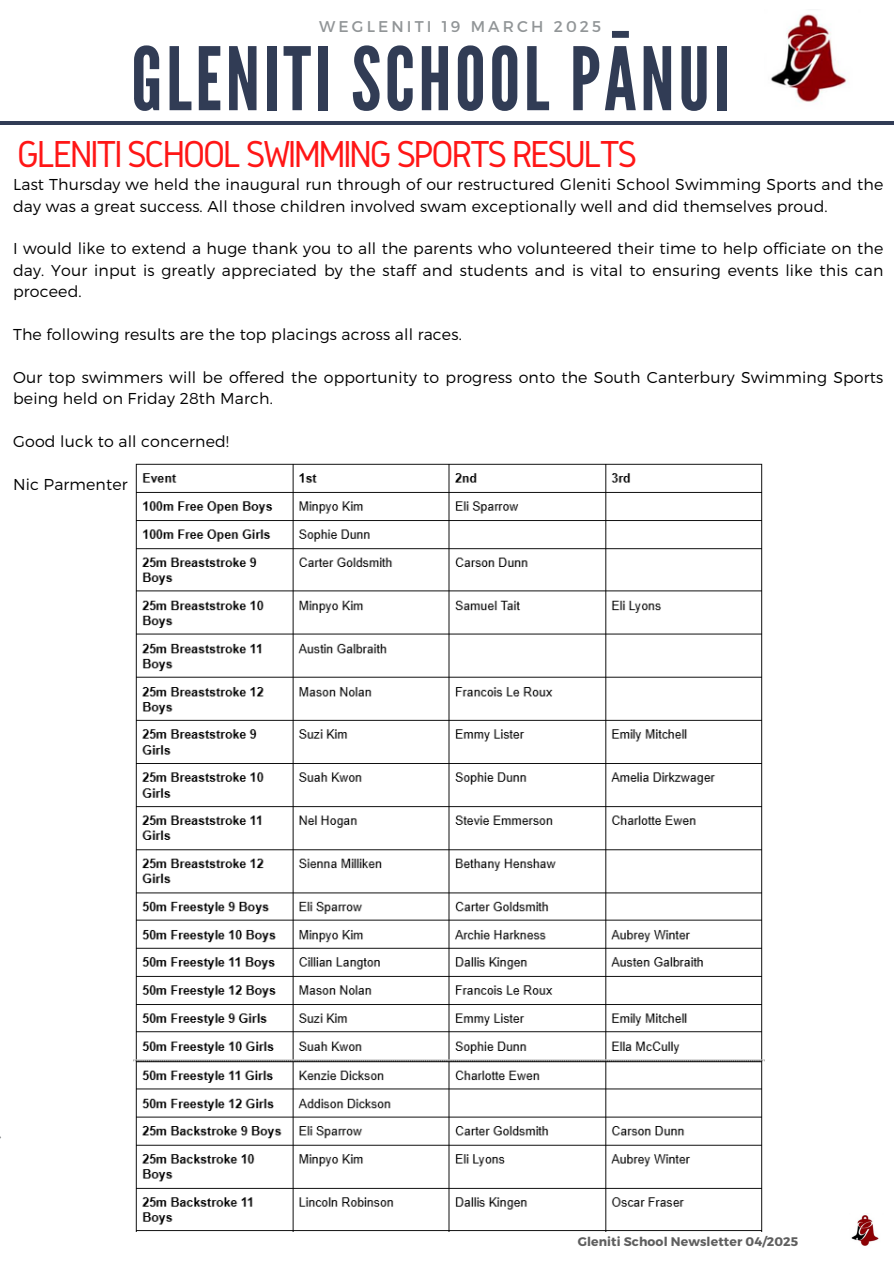
<style>
.page{position:relative;width:894px;height:1264px;background:#fff}
.page>*{position:absolute;margin:0;border:0;box-sizing:border-box;transform-origin:0 0}
.t1{font:87.15px "League Gothic";letter-spacing:.04em;color:#313c55}
.t2{font:39px "Gidole";letter-spacing:-.07em;color:#ff1616}
.t3{font:300 15.75px/21.3px "Montserrat";letter-spacing:.01em;color:#000}
.t4{font:15.6px "Montserrat";letter-spacing:.2em;color:#919597}
.t5{font:700 12.45px "Montserrat";letter-spacing:.01em;color:#5f5f5f}
</style>
<div class="page">
<hr style="left:0;top:122px;width:893px;height:3px;background:#313c55">
<img style="left:771px;top:14px;width:77px;height:88px">
<img style="left:851px;top:1215px;width:28px;height:31px">
<img style="left:134px;top:463px;width:630px;height:768px">
<h1 class="t4" style="left:319px;top:16px;width:283px">WEGLENITI 19 MARCH 2025</h1>
<h3 class="t1" style="left:131px;top:29px;width:600px">GLENITI SCHOOL PĀNUI</h3>
<h4 class="t2" style="left:17px;top:132px;width:621px">GLENITI SCHOOL SWIMMING SPORTS RESULTS</h4>
<h2 class="t3" style="left:13px;top:173px;width:871px">Last Thursday we held the inaugural run through of our restructured Gleniti School Swimming Sports and the day was a great success. All those children involved swam exceptionally well and did themselves proud.</h2>
<h4 class="t3" style="left:13px;top:237px;width:871px;text-align:justify">I would like to extend a huge thank you to all the parents who volunteered their time to help officiate on the day. Your input is greatly appreciated by the staff and students and is vital to ensuring events like this can proceed.</h4>
<h4 class="t3" style="left:13px;top:323px;width:450px">The following results are the top placings across all races.</h4>
<h4 class="t3" style="left:13px;top:366px;width:871px">Our top swimmers will be offered the opportunity to progress onto the South Canterbury Swimming Sports being held on Friday 28th March.</h4>
<h4 class="t3" style="left:13px;top:430px;width:217px">Good luck to all concerned!</h4>
<h4 class="t3" style="left:13px;top:472px;width:116px">Nic Parmenter</h4>
<p class="t5" style="left:577px;top:1233px;width:222px">Gleniti School Newsletter 04/2025</p>
</div>
